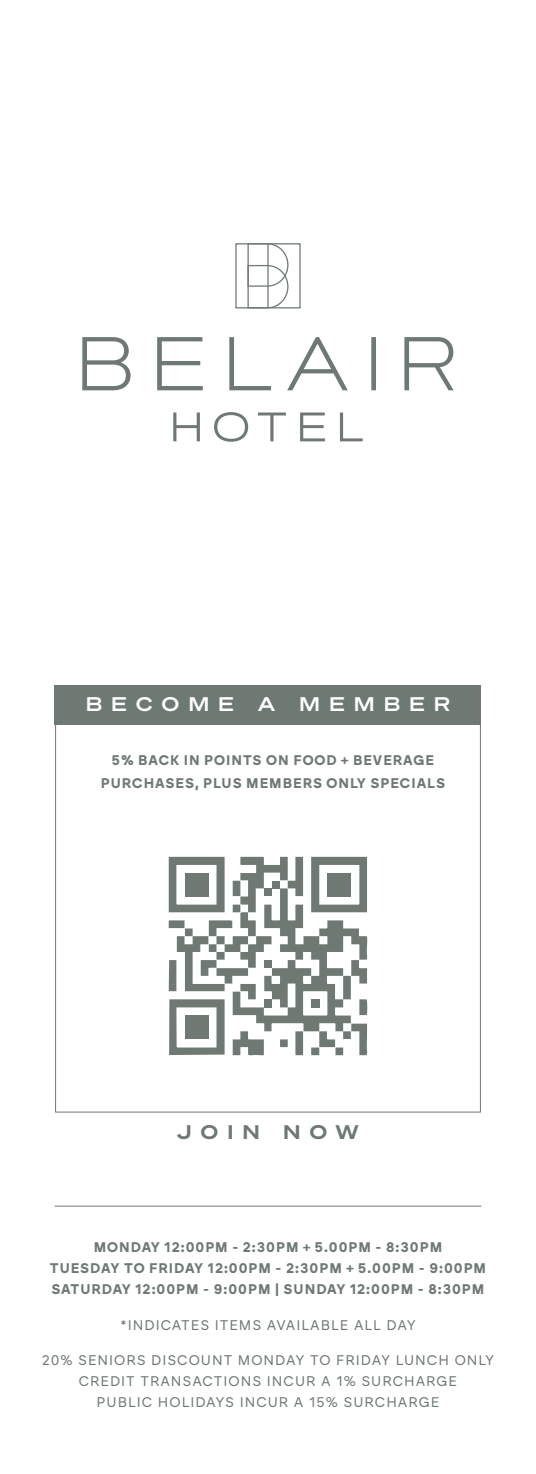
<style>
.page{position:relative;width:536px;height:1474px;background:#fff}
.page>*{position:absolute;margin:0;border:0;box-sizing:border-box;transform-origin:0 0}
.t1{font:600 19.25px "Test Sohne Breit";letter-spacing:.5em;color:#fff}
.t2{font:19.25px "Test Sohne Breit Dreiviertelfett";letter-spacing:.5em;color:#6f7974}
.t3{font:700 14px/21px "Brockmann";letter-spacing:.07em;color:#6f7974;text-align:center}
.t4{font:14px/21px "Brockmann";letter-spacing:.07em;color:#6f7974;text-align:center}
</style>
<div class="page">
<div style="left:55px;top:685px;width:426px;height:39px;background:#6f7974"></div>
<svg style="left:287px;top:337px;width:166px;height:53px"></svg>
<svg style="left:82px;top:337px;width:189px;height:53px"></svg>
<svg style="left:214px;top:412px;width:34px;height:30px"></svg>
<svg style="left:173px;top:412px;width:27px;height:29px"></svg>
<svg style="left:258px;top:412px;width:28px;height:29px"></svg>
<svg style="left:340px;top:412px;width:23px;height:29px"></svg>
<svg style="left:300px;top:412px;width:25px;height:29px"></svg>
<svg style="left:247px;top:245px;width:42px;height:64px"></svg>
<div style="left:235px;top:243px;width:66px;height:65px;border:1px solid #6f7974"></div>
<hr style="left:267px;top:244px;width:2px;height:64px;background:#6f7974">
<hr style="left:55px;top:1205px;width:426px;height:1px;background:#6f7974">
<svg style="left:169px;top:856px;width:199px;height:200px"></svg>
<div style="left:264px;top:960px;width:7px;height:7px;background:#6f7974"></div>
<div style="left:264px;top:888px;width:7px;height:8px;background:#6f7974"></div>
<div style="left:311px;top:999px;width:8px;height:8px;background:#6f7974"></div>
<div style="left:185px;top:1015px;width:23px;height:24px;background:#6f7974"></div>
<div style="left:185px;top:873px;width:23px;height:23px;background:#6f7974"></div>
<div style="left:327px;top:873px;width:24px;height:23px;background:#6f7974"></div>
<p class="t1" style="left:86px;top:692px;width:149px">BECOME</p>
<p class="t1" style="left:258px;top:692px;width:18px">A</p>
<p class="t1" style="left:299px;top:692px;width:152px">MEMBER</p>
<p class="t3" style="left:101px;top:748px;width:346px;line-height:22.8px">5% BACK IN POINTS ON FOOD + BEVERAGE<br>PURCHASES, PLUS MEMBERS ONLY SPECIALS</p>
<p class="t2" style="left:177px;top:1119px;width:183px">JOIN NOW</p>
<p class="t3" style="left:50px;top:1235px;width:438px">MONDAY 12:00PM - 2:30PM + 5.00PM - 8:30PM<br>TUESDAY TO FRIDAY 12:00PM - 2:30PM + 5.00PM - 9:00PM<br>SATURDAY 12:00PM - 9:00PM | SUNDAY 12:00PM - 8:30PM</p>
<p class="t4" style="left:120px;top:1313px;width:297px">*INDICATES ITEMS AVAILABLE ALL DAY</p>
<p class="t4" style="left:42px;top:1349px;width:454px">20% SENIORS DISCOUNT MONDAY TO FRIDAY LUNCH ONLY<br>CREDIT TRANSACTIONS INCUR A 1% SURCHARGE<br>PUBLIC HOLIDAYS INCUR A 15% SURCHARGE</p>
</div>
